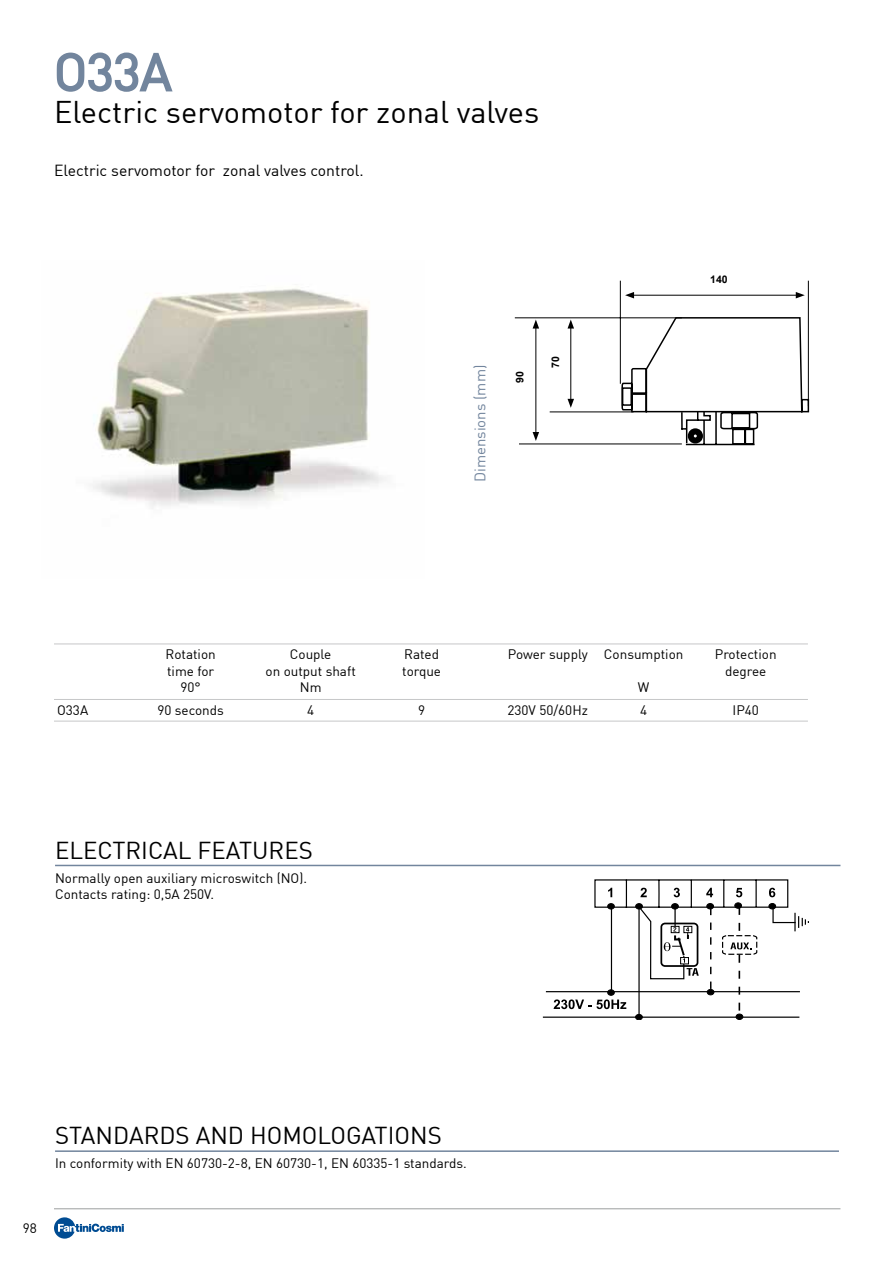
<style>
.page{position:relative;width:893px;height:1263px;background:#fff}
.page>*{position:absolute;margin:0;border:0;box-sizing:border-box;transform-origin:0 0}
.t1{font:51px "DIN";color:#72859d}
.t2{font:30.75px "DIN";color:#000}
.t3{font:24px "DIN";color:#000}
.t4{font:15.75px "DIN";color:#000}
.t5{font:15px "DIN";color:#72859d}
.t6{font:13.5px/16.5px "DIN";color:#000}
.t7{font:700 10.5px "Arial";color:#000}
</style>
<div class="page">
<hr style="left:54px;top:1208px;width:786px;height:1px;background:#9c9e9f">
<svg style="left:54px;top:1217px;width:70px;height:21px"></svg>
<svg style="left:56px;top:52px;width:117px;height:40px"></svg>
<hr style="left:55px;top:1150px;width:784px;height:2px;background:#72859d">
<hr style="left:54px;top:721px;width:754px;height:1px;background:#c6c7c8">
<hr style="left:54px;top:699px;width:754px;height:1px;background:#c6c7c8">
<hr style="left:54px;top:643px;width:754px;height:1px;background:#c6c7c8">
<hr style="left:55px;top:865px;width:785px;height:1px;background:#72859d">
<svg style="left:543px;top:879px;width:266px;height:141px"></svg>
<svg style="left:621px;top:316px;width:189px;height:130px"></svg>
<hr style="left:808px;top:281px;width:1px;height:125px;background:#000">
<hr style="left:519px;top:444px;width:163px;height:1px;background:#000">
<hr style="left:515px;top:317px;width:167px;height:1px;background:#000">
<hr style="left:550px;top:411px;width:83px;height:1px;background:#000">
<hr style="left:620px;top:281px;width:1px;height:103px;background:#000">
<hr style="left:632px;top:295px;width:166px;height:1px;background:#000">
<svg style="left:625px;top:292px;width:9px;height:6px"></svg>
<svg style="left:796px;top:292px;width:9px;height:6px"></svg>
<hr style="left:570px;top:326px;width:1px;height:75px;background:#000">
<svg style="left:567px;top:399px;width:7px;height:9px"></svg>
<svg style="left:567px;top:320px;width:7px;height:9px"></svg>
<hr style="left:536px;top:326px;width:1px;height:108px;background:#000">
<svg style="left:533px;top:432px;width:6px;height:9px"></svg>
<svg style="left:533px;top:320px;width:6px;height:9px"></svg>
<img style="left:92px;top:288px;width:294px;height:221px">
<h1 class="t1" style="left:54px;top:40px;width:119px">O33A</h1>
<h2 class="t2" style="left:54px;top:93px;width:487px">Electric servomotor for zonal valves</h2>
<p class="t4" style="left:54px;top:161px;width:311px">Electric servomotor for zonal valves control.</p>
<p class="t5" style="left:471px;top:482px;width:119px;rotate:-90deg">Dimensions (mm)</p>
<p class="t7" style="left:513px;top:383px;width:13px;rotate:-90deg">90</p>
<p class="t7" style="left:548px;top:368px;width:13px;rotate:-90deg">70</p>
<p class="t7" style="left:710px;top:272px;width:19px">140</p>
<p class="t6" style="left:166px;top:646px;width:52px">Rotation</p>
<p class="t6" style="left:290px;top:646px;width:43px">Couple</p>
<p class="t6" style="left:404px;top:646px;width:36px">Rated</p>
<p class="t6" style="left:508px;top:646px;width:177px">Power supply Consumption</p>
<p class="t6" style="left:715px;top:646px;width:63px">Protection</p>
<p class="t6" style="left:167px;top:662px;width:49px">time for</p>
<p class="t6" style="left:266px;top:662px;width:92px">on output shaft</p>
<p class="t6" style="left:402px;top:662px;width:40px">torque</p>
<p class="t6" style="left:725px;top:662px;width:43px">degree</p>
<p class="t6" style="left:180px;top:679px;width:22px">90°</p>
<p class="t6" style="left:300px;top:679px;width:23px">Nm</p>
<p class="t6" style="left:638px;top:679px;width:13px">W</p>
<p class="t6" style="left:57px;top:702px;width:33px">O33A</p>
<p class="t6" style="left:157px;top:702px;width:68px">90 seconds</p>
<p class="t6" style="left:307px;top:702px;width:9px">4</p>
<p class="t6" style="left:418px;top:702px;width:9px">9</p>
<p class="t6" style="left:507px;top:702px;width:82px">230V 50/60Hz</p>
<p class="t6" style="left:640px;top:702px;width:9px">4</p>
<p class="t6" style="left:732px;top:702px;width:28px">IP40</p>
<h3 class="t3" style="left:55px;top:835px;width:259px">ELECTRICAL FEATURES</h3>
<p class="t6" style="left:55px;top:869px;width:254px">Normally open auxiliary microswitch (NO).<br>Contacts rating: 0,5A 250V.</p>
<h3 class="t3" style="left:55px;top:1121px;width:388px">STANDARDS AND HOMOLOGATIONS</h3>
<p class="t6" style="left:55px;top:1155px;width:413px">In conformity with EN 60730-2-8, EN 60730-1, EN 60335-1 standards.</p>
<p class="t6" style="left:23px;top:1219px;width:16px">98</p>
</div>
